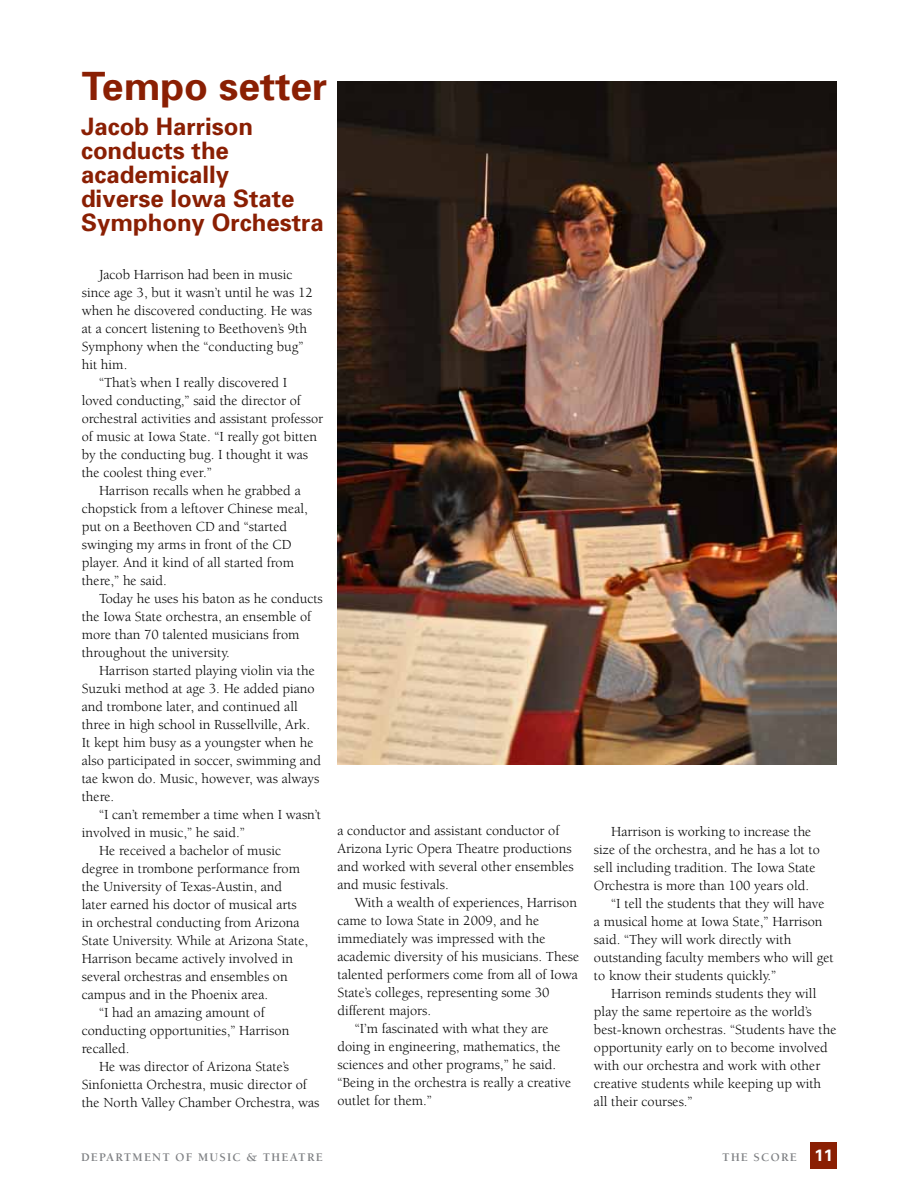
<style>
.page{position:relative;width:918px;height:1188px;background:#fff}
.page>*{position:absolute;margin:0;border:0;box-sizing:border-box;transform-origin:0 0}
.t1{font:700 39px "Univers";color:#8a1f03}
.t2{font:700 24px/24px "Univers";color:#8a1f03}
.t3{font:14.25px/18px "Berkeley";color:#000}
.t4{font:700 12px "Berkeley";letter-spacing:.1em;color:#7e8083}
.s1{font-family:"Univers";font-size:16.5px;color:#fff}
</style>
<div class="page">
<div style="left:810px;top:1142px;width:27px;height:27px;background:#8a1f03"></div>
<img style="left:338px;top:81px;width:499px;height:684px">
<h1 class="t1" style="left:82px;top:63px;width:247px">Tempo setter</h1>
<h2 class="t2" style="left:81px;top:114px;width:244px">Jacob Harrison conducts the academically<br>diverse Iowa State<br>Symphony Orchestra</h2>
<p class="t3" style="left:99px;top:266px;width:195px">Jacob Harrison had been in music</p>
<p class="t3" style="left:82px;top:284px;width:233px">since age 3, but it wasn’t until he was 12</p>
<p class="t3" style="left:82px;top:302px;width:232px">when he discovered conducting. He was</p>
<p class="t3" style="left:82px;top:320px;width:227px">at a concert listening to Beethoven’s 9th</p>
<p class="t3" style="left:82px;top:338px;width:223px">Symphony when the “conducting bug”</p>
<p class="t3" style="left:82px;top:356px;width:47px">hit him.</p>
<p class="t3" style="left:99px;top:374px;width:190px">“That’s when I really discovered I</p>
<p class="t3" style="left:82px;top:392px;width:221px">loved conducting,” said the director of</p>
<p class="t3" style="left:82px;top:410px;width:243px">orchestral activities and assistant professor</p>
<p class="t3" style="left:82px;top:428px;width:237px">of music at Iowa State. “I really got bitten</p>
<p class="t3" style="left:82px;top:446px;width:228px">by the conducting bug. I thought it was</p>
<p class="t3" style="left:82px;top:464px;width:132px">the coolest thing ever.”</p>
<p class="t3" style="left:99px;top:482px;width:203px">Harrison recalls when he grabbed a</p>
<p class="t3" style="left:82px;top:500px;width:228px">chopstick from a leftover Chinese meal,</p>
<p class="t3" style="left:82px;top:518px;width:207px">put on a Beethoven CD and “started</p>
<p class="t3" style="left:82px;top:536px;width:211px">swinging my arms in front of the CD</p>
<p class="t3" style="left:82px;top:554px;width:214px">player. And it kind of all started from</p>
<p class="t3" style="left:82px;top:572px;width:87px">there,” he said.</p>
<p class="t3" style="left:99px;top:590px;width:225px">Today he uses his baton as he conducts</p>
<p class="t3" style="left:82px;top:608px;width:231px">the Iowa State orchestra, an ensemble of</p>
<p class="t3" style="left:82px;top:626px;width:219px">more than 70 talented musicians from</p>
<p class="t3" style="left:82px;top:644px;width:150px">throughout the university.</p>
<p class="t3" style="left:99px;top:662px;width:217px">Harrison started playing violin via the</p>
<p class="t3" style="left:82px;top:680px;width:234px">Suzuki method at age 3. He added piano</p>
<p class="t3" style="left:82px;top:698px;width:218px">and trombone later, and continued all</p>
<p class="t3" style="left:82px;top:716px;width:230px">three in high school in Russellville, Ark.</p>
<p class="t3" style="left:82px;top:734px;width:233px">It kept him busy as a youngster when he</p>
<p class="t3" style="left:82px;top:752px;width:241px">also participated in soccer, swimming and</p>
<p class="t3" style="left:82px;top:770px;width:239px">tae kwon do. Music, however, was always</p>
<p class="t3" style="left:82px;top:788px;width:34px">there.</p>
<p class="t3" style="left:99px;top:806px;width:224px">“I can’t remember a time when I wasn’t</p>
<p class="t3" style="left:82px;top:824px;width:165px">involved in music,” he said.”</p>
<p class="t3" style="left:99px;top:842px;width:184px">He received a bachelor of music</p>
<p class="t3" style="left:82px;top:860px;width:220px">degree in trombone performance from</p>
<p class="t3" style="left:82px;top:878px;width:202px">the University of Texas-Austin, and</p>
<p class="t3" style="left:82px;top:896px;width:217px">later earned his doctor of musical arts</p>
<p class="t3" style="left:82px;top:914px;width:219px">in orchestral conducting from Arizona</p>
<p class="t3" style="left:82px;top:932px;width:228px">State University. While at Arizona State,</p>
<p class="t3" style="left:82px;top:950px;width:213px">Harrison became actively involved in</p>
<p class="t3" style="left:82px;top:968px;width:208px">several orchestras and ensembles on</p>
<p class="t3" style="left:82px;top:986px;width:188px">campus and in the Phoenix area.</p>
<p class="t3" style="left:99px;top:1004px;width:167px">“I had an amazing amount of</p>
<p class="t3" style="left:82px;top:1022px;width:209px">conducting opportunities,” Harrison</p>
<p class="t3" style="left:82px;top:1040px;width:49px">recalled.</p>
<p class="t3" style="left:99px;top:1058px;width:192px">He was director of Arizona State’s</p>
<p class="t3" style="left:82px;top:1076px;width:227px">Sinfonietta Orchestra, music director of</p>
<p class="t3" style="left:82px;top:1094px;width:239px">the North Valley Chamber Orchestra, was</p>
<p class="t3" style="left:337px;top:822px;width:238px">a conductor and assistant conductor of Arizona Lyric Opera Theatre productions and worked with several other ensembles and music festivals.</p>
<p class="t3" style="left:355px;top:894px;width:224px">With a wealth of experiences, Harrison</p>
<p class="t3" style="left:337px;top:912px;width:203px">came to Iowa State in 2009, and he</p>
<p class="t3" style="left:337px;top:930px;width:210px">immediately was impressed with the</p>
<p class="t3" style="left:337px;top:948px;width:243px">academic diversity of his musicians. These</p>
<p class="t3" style="left:337px;top:966px;width:242px">talented performers come from all of Iowa</p>
<p class="t3" style="left:337px;top:984px;width:214px">State’s colleges, representing some 30</p>
<p class="t3" style="left:337px;top:1002px;width:95px">different majors.</p>
<p class="t3" style="left:355px;top:1020px;width:195px">“I’m fascinated with what they are</p>
<p class="t3" style="left:337px;top:1038px;width:224px">doing in engineering, mathematics, the</p>
<p class="t3" style="left:337px;top:1056px;width:220px">sciences and other programs,” he said.</p>
<p class="t3" style="left:337px;top:1074px;width:235px">“Being in the orchestra is really a creative</p>
<p class="t3" style="left:337px;top:1092px;width:96px">outlet for them.”</p>
<p class="t3" style="left:611px;top:823px;width:202px">Harrison is working to increase the</p>
<p class="t3" style="left:594px;top:841px;width:227px">size of the orchestra, and he has a lot to</p>
<p class="t3" style="left:594px;top:859px;width:223px">sell including tradition. The Iowa State</p>
<p class="t3" style="left:594px;top:877px;width:217px">Orchestra is more than 100 years old.</p>
<p class="t3" style="left:611px;top:895px;width:215px">“I tell the students that they will have</p>
<p class="t3" style="left:594px;top:913px;width:230px">a musical home at Iowa State,” Harrison</p>
<p class="t3" style="left:594px;top:931px;width:199px">said. “They will work directly with</p>
<p class="t3" style="left:594px;top:949px;width:241px">outstanding faculty members who will get</p>
<p class="t3" style="left:594px;top:967px;width:184px">to know their students quickly.”</p>
<p class="t3" style="left:611px;top:985px;width:207px">Harrison reminds students they will</p>
<p class="t3" style="left:594px;top:1003px;width:219px">play the same repertoire as the world’s</p>
<p class="t3" style="left:594px;top:1021px;width:244px">best-known orchestras. “Students have the</p>
<p class="t3" style="left:594px;top:1039px;width:235px">opportunity early on to become involved</p>
<p class="t3" style="left:594px;top:1057px;width:228px">with our orchestra and work with other</p>
<p class="t3" style="left:594px;top:1075px;width:229px">creative students while keeping up with</p>
<p class="t3" style="left:594px;top:1093px;width:100px">all their courses.”</p>
<p class="t4" style="left:81px;top:1151px;width:243px">DEPARTMENT OF MUSIC &amp; THEATRE</p>
<p class="t4" style="left:722px;top:1151px;width:112px">THE SCORE <span class="s1">11</span></p>
</div>
